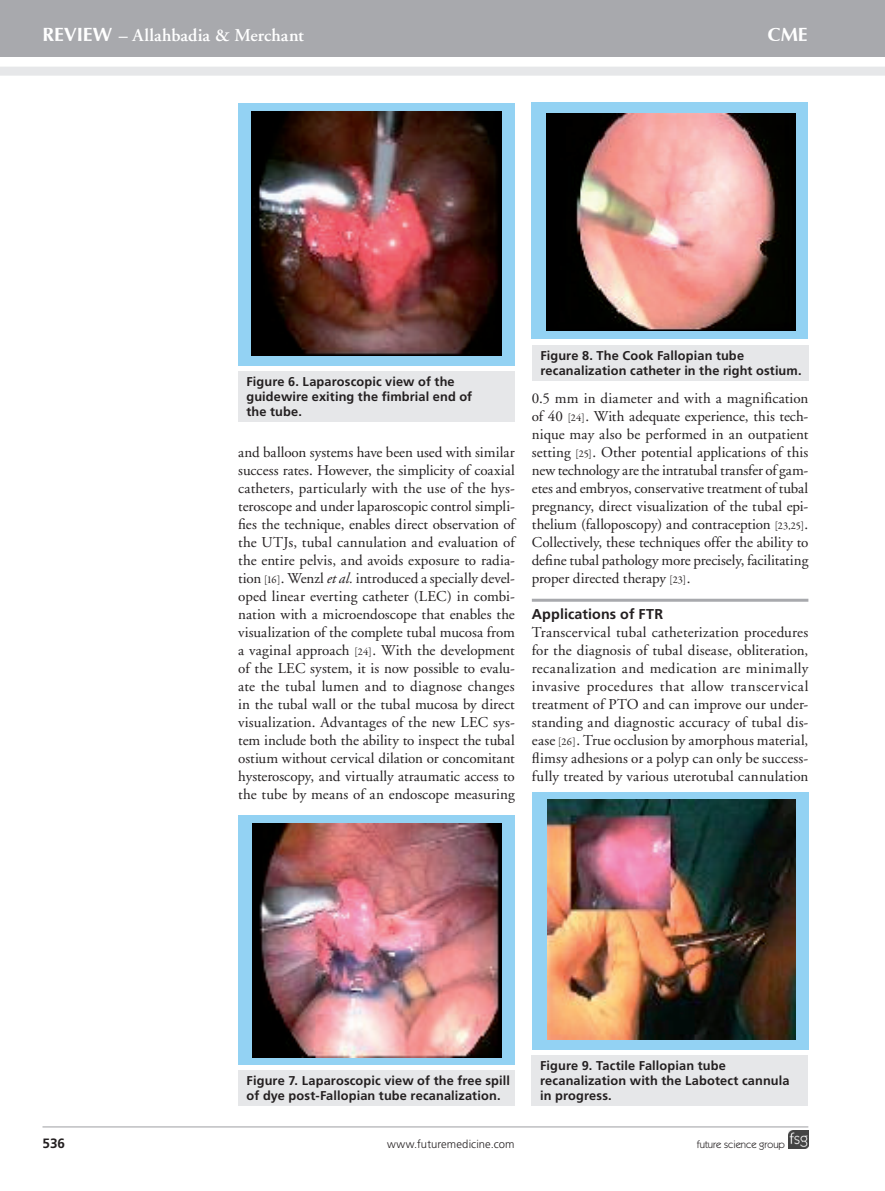
<style>
.page{position:relative;width:885px;height:1191px;background:#fff}
.page>*{position:absolute;margin:0;border:0;box-sizing:border-box;transform-origin:0 0}
.t1{font:30px "Iris UPC Bold";color:#fff}
.t2{font:600 18px "Adobe Garamond";letter-spacing:.005em;color:#fff}
.bodyindent{font:15px/18px "Adobe Garamond";color:#231f20;text-align:justify}
.bodyfirst{font:15px/18px "Adobe Garamond";letter-spacing:.01em;color:#231f20;text-align:justify}
.crosshead1{font:700 14.25px "Frutiger";letter-spacing:.01em;color:#231f20}
.t3{font:700 13.5px "Frutiger";color:#231f20}
.figurecaption{font:700 12.75px/15px "Frutiger";letter-spacing:.01em;color:#231f20}
.t4{font:300 11.25px "Frutiger";letter-spacing:.01em;color:#231f20}
.t5{font:10.5px "Itc Kabel";color:#231f20}
.s1{font-family:"Iris UPC Bold";font-weight:400;font-size:30px}
.s2{font-family:"Garamond Premr Pro";font-size:10.5px}
.s3{font-style:italic}
</style>
<div class="page">
<div style="left:0;top:0;width:884px;height:57px;background:#a8a9ad"></div>
<hr style="left:42px;top:1126px;width:766px;height:1px;background:#a8a9ad">
<div style="left:0;top:67px;width:884px;height:9px;background:#e6e7e9"></div>
<img style="left:788px;top:1130px;width:20px;height:18px">
<hr style="left:884px;top:0;width:1px;height:57px;background:#a8a9ad">
<div style="left:238px;top:815px;width:276px;height:250px;background:#93d2f3"></div>
<img style="left:252px;top:824px;width:249px;height:233px">
<div style="left:238px;top:103px;width:277px;height:262px;background:#93d2f3"></div>
<img style="left:252px;top:111px;width:249px;height:244px">
<div style="left:531px;top:103px;width:277px;height:236px;background:#93d2f3"></div>
<img style="left:546px;top:114px;width:249px;height:216px">
<div style="left:532px;top:792px;width:276px;height:257px;background:#93d2f3"></div>
<img style="left:548px;top:799px;width:247px;height:240px">
<hr style="left:531px;top:599px;width:277px;height:3px;background:#a8a9ad">
<div style="left:238px;top:1070px;width:276px;height:36px;background:#e6e7e9"></div>
<div style="left:238px;top:371px;width:276px;height:51px;background:#e6e7e9"></div>
<div style="left:531px;top:345px;width:277px;height:36px;background:#e6e7e9"></div>
<div style="left:531px;top:1055px;width:277px;height:51px;background:#e6e7e9"></div>
<p class="t2" style="left:43px;top:26px;width:263px"><span class="s1">REVIEW</span> – Allahbadia &amp; Merchant</p>
<h1 class="t1" style="left:767px;top:13px;width:41px">CME</h1>
<p class="figurecaption" style="left:246px;top:373px;width:227px">Figure 6. Laparoscopic view of the guidewire exiting the fimbrial end of the tube.</p>
<p class="bodyindent" style="left:238px;top:443px;width:278px">and balloon systems have been used with similar success rates. However, the simplicity of coaxial catheters, particularly with the use of the hys&shy;teroscope and under laparoscopic control simpli&shy;fies the technique, enables direct observation of the UTJs, tubal cannulation and evaluation of the entire pelvis, and avoids exposure to radia&shy;tion <span class="s2">[16]</span>. Wenzl <span class="s3">et al.</span> introduced a specially devel&shy;oped linear everting catheter (LEC) in combi&shy;nation with a microendoscope that enables the visualization of the complete tubal mucosa from a vaginal approach <span class="s2">[24]</span>. With the development of the LEC system, it is now possible to evalu&shy;ate the tubal lumen and to diagnose changes in the tubal wall or the tubal mucosa by direct visualization. Advantages of the new LEC sys&shy;tem include both the ability to inspect the tubal ostium without cervical dilation or concomitant hysteroscopy, and virtually atraumatic access to the tube by means of an endoscope measuring</p>
<p class="figurecaption" style="left:540px;top:348px;width:263px">Figure 8. The Cook Fallopian tube recanalization catheter in the right ostium.</p>
<p class="bodyindent" style="left:531px;top:389px;width:278px">0.5 mm in diameter and with a magnification of 40 <span class="s2">[24]</span>. With adequate experience, this tech&shy;nique may also be performed in an outpatient setting <span class="s2">[25]</span>. Other potential applications of this new technology are the intratubal transfer of gam&shy;etes and embryos, conservative treatment of tubal pregnancy, direct visualization of the tubal epi&shy;thelium (falloposcopy) and contraception <span class="s2">[23,25]</span>.<br>Collectively, these techniques offer the ability to define tubal pathology more precisely, facilitating proper directed therapy <span class="s2">[23]</span>.</p>
<p class="crosshead1" style="left:531px;top:605px;width:133px">Applications of FTR</p>
<p class="bodyfirst" style="left:531px;top:623px;width:278px">Transcervical tubal catheterization procedures for the diagnosis of tubal disease, obliteration, recanalization and medication are minimally invasive procedures that allow transcervical treatment of PTO and can improve our under&shy;standing and diagnostic accuracy of tubal dis&shy;ease <span class="s2">[26]</span>. True occlusion by amorphous material, flimsy adhesions or a polyp can only be success&shy;fully treated by various uterotubal cannulation</p>
<p class="figurecaption" style="left:246px;top:1072px;width:265px">Figure 7. Laparoscopic view of the free spill of dye post-Fallopian tube recanalization.</p>
<p class="figurecaption" style="left:540px;top:1057px;width:251px">Figure 9. Tactile Fallopian tube recanalization with the Labotect cannula in progress.</p>
<p class="t3" style="left:43px;top:1135px;width:24px">536</p>
<p class="t4" style="left:387px;top:1138px;width:129px">www.futuremedicine.com</p>
<p class="t5" style="left:696px;top:1138px;width:90px">future science group</p>
</div>
